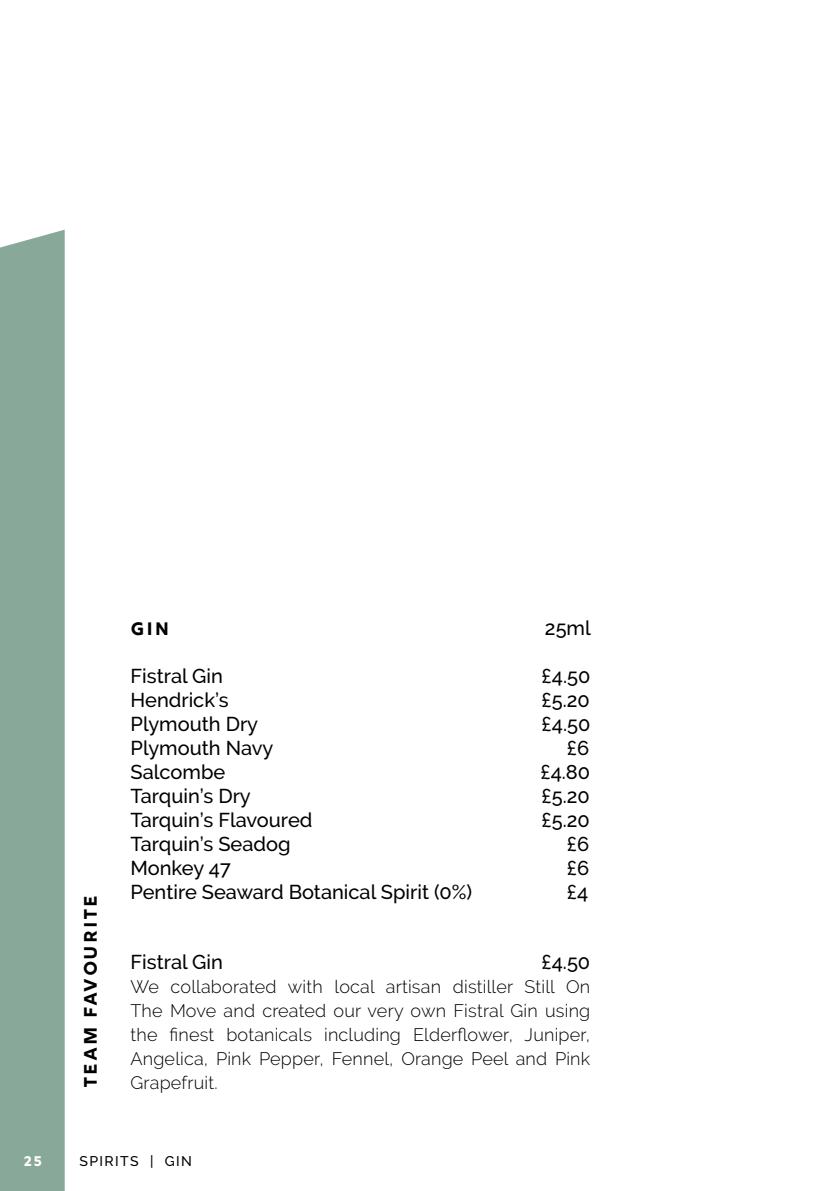
<style>
.page{position:relative;width:840px;height:1191px;background:#fff}
.page>*{position:absolute;margin:0;border:0;box-sizing:border-box;transform-origin:0 0}
.t1{font:500 20px "Raleway";color:#000}
.t2{font:300 18px/24px "Raleway";letter-spacing:.01em;color:#000;text-align:justify}
.t3{font:18px "Rig Bold Face";letter-spacing:.1em;color:#000}
.t4{font:500 14px "Raleway";letter-spacing:.1em;color:#000}
.t5{font:14px "Rig Bold Face";color:#fff}
</style>
<div class="page">
<div style="left:0;top:230px;width:65px;height:961px;background:#88a899"></div>
<p class="t3" style="left:79px;top:1088px;width:195px;rotate:-90deg">team favourite</p>
<p class="t3" style="left:130px;top:617px;width:40px">gin</p>
<p class="t1" style="left:544px;top:616px;width:47px">25ml</p>
<p class="t1" style="left:130px;top:664px;width:94px">Fistral Gin</p>
<p class="t1" style="left:541px;top:664px;width:50px">£4.50</p>
<p class="t1" style="left:130px;top:688px;width:100px">Hendrick’s</p>
<p class="t1" style="left:541px;top:688px;width:50px">£5.20</p>
<p class="t1" style="left:130px;top:712px;width:129px">Plymouth Dry</p>
<p class="t1" style="left:541px;top:712px;width:50px">£4.50</p>
<p class="t1" style="left:130px;top:736px;width:144px">Plymouth Navy</p>
<p class="t1" style="left:566px;top:736px;width:24px">£6</p>
<p class="t1" style="left:130px;top:760px;width:96px">Salcombe</p>
<p class="t1" style="left:540px;top:760px;width:51px">£4.80</p>
<p class="t1" style="left:130px;top:784px;width:122px">Tarquin’s Dry</p>
<p class="t1" style="left:541px;top:784px;width:50px">£5.20</p>
<p class="t1" style="left:130px;top:808px;width:183px">Tarquin’s Flavoured</p>
<p class="t1" style="left:541px;top:808px;width:50px">£5.20</p>
<p class="t1" style="left:130px;top:832px;width:161px">Tarquin’s Seadog</p>
<p class="t1" style="left:566px;top:832px;width:24px">£6</p>
<p class="t1" style="left:130px;top:856px;width:102px">Monkey 47</p>
<p class="t1" style="left:566px;top:856px;width:24px">£6</p>
<p class="t1" style="left:130px;top:880px;width:343px">Pentire Seaward Botanical Spirit (0%)</p>
<p class="t1" style="left:566px;top:880px;width:23px">£4</p>
<p class="t1" style="left:130px;top:950px;width:94px">Fistral Gin</p>
<p class="t1" style="left:541px;top:950px;width:50px">£4.50</p>
<p class="t2" style="left:130px;top:974px;width:461px">We collaborated with local artisan distiller Still On The Move and created our very own Fistral Gin using the finest botanicals including Elderflower, Juniper, Angelica, Pink Pepper, Fennel, Orange Peel and Pink Grapefruit.</p>
<p class="t5" style="left:23px;top:1152px;width:20px">25</p>
<p class="t4" style="left:79px;top:1152px;width:114px">SPIRITS | GIN</p>
</div>
